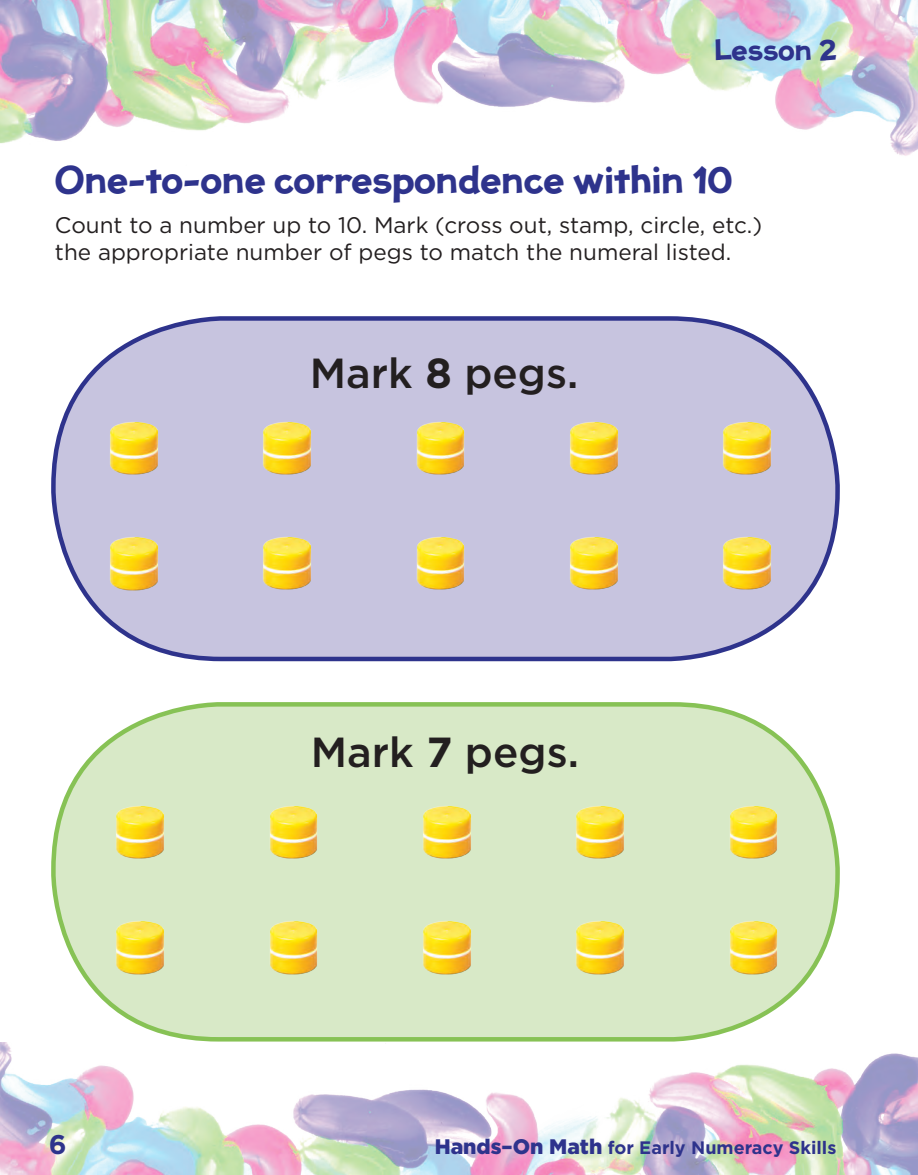
<style>
.page{position:relative;width:918px;height:1175px;background:#fff}
.page>*{position:absolute;margin:0;border:0;box-sizing:border-box;transform-origin:0 0}
.directions{font:500 42px "Gotham";color:#231f20}
.t1{font:700 34.5px "Jolly Good Proper";color:#2e338c}
.t2{font:700 27px "Gotham";color:#2e338c}
.t3{font:700 26.4px "Jolly Good Proper";letter-spacing:-.01em;color:#2e338c}
.body{font:22.5px/27px "Gotham";color:#231f20}
.t4{font:700 18px "Gotham";color:#2e338c}
.s1{font-weight:700}
.s2{font-weight:900;font-size:21px}
</style>
<div class="page">
<img style="left:0;top:0;width:918px;height:156px">
<img style="left:0;top:1042px;width:918px;height:132px">
<div style="left:53px;top:704px;width:785px;height:335px;background:#d8e9c7;border-radius:165px"></div>
<div style="left:51px;top:702px;width:789px;height:339px;border:4px solid #87c255;border-radius:165px"></div>
<img style="left:116px;top:806px;width:48px;height:53px">
<img style="left:116px;top:921px;width:48px;height:54px">
<img style="left:270px;top:806px;width:48px;height:53px">
<img style="left:270px;top:921px;width:48px;height:54px">
<img style="left:423px;top:806px;width:48px;height:53px">
<img style="left:423px;top:921px;width:48px;height:54px">
<img style="left:576px;top:806px;width:48px;height:53px">
<img style="left:576px;top:921px;width:48px;height:54px">
<img style="left:730px;top:806px;width:48px;height:53px">
<img style="left:730px;top:921px;width:48px;height:54px">
<div style="left:53px;top:318px;width:785px;height:341px;background:#c7c4df;border-radius:168px"></div>
<div style="left:51px;top:316px;width:789px;height:345px;border:4px solid #2e338c;border-radius:168px"></div>
<img style="left:110px;top:422px;width:48px;height:53px">
<img style="left:110px;top:537px;width:48px;height:54px">
<img style="left:263px;top:422px;width:48px;height:53px">
<img style="left:263px;top:537px;width:48px;height:53px">
<img style="left:417px;top:422px;width:48px;height:53px">
<img style="left:417px;top:537px;width:48px;height:53px">
<img style="left:570px;top:422px;width:48px;height:53px">
<img style="left:570px;top:537px;width:48px;height:53px">
<img style="left:723px;top:422px;width:48px;height:53px">
<img style="left:723px;top:537px;width:48px;height:53px">
<p class="t3" style="left:714px;top:36px;width:124px">Lesson 2</p>
<p class="t1" style="left:55px;top:161px;width:679px">One-to-one correspondence within 10</p>
<p class="body" style="left:55px;top:211px;width:709px">Count to a number up to 10. Mark (cross out, stamp, circle, etc.) the appropriate number of pegs to match the numeral listed.</p>
<p class="directions" style="left:310px;top:346px;width:270px">Mark <span class="s1">8</span> pegs.</p>
<p class="directions" style="left:311px;top:725px;width:270px">Mark <span class="s1">7</span> pegs.</p>
<p class="t2" style="left:49px;top:1126px;width:19px">6</p>
<p class="t4" style="left:435px;top:1136px;width:403px"><span class="s2">Hands–On Math</span> for Early Numeracy Skills</p>
</div>
